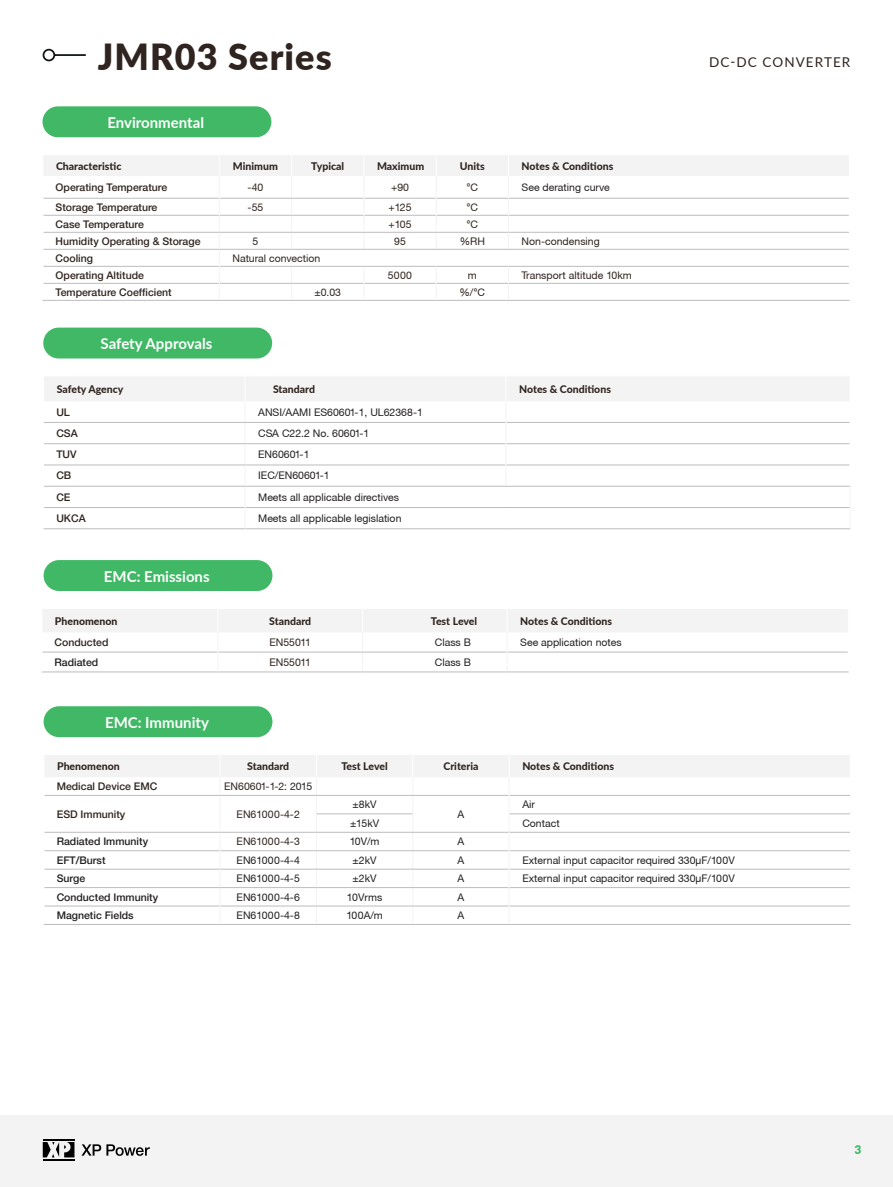
<style>
.page{position:relative;width:893px;height:1187px;background:#fff}
.page>*{position:absolute;margin:0;border:0;box-sizing:border-box;transform-origin:0 0}
.t1{font:900 36px "Lato";letter-spacing:.03em;color:#2f241f}
.t2{font:700 15px "Lato";color:#fff}
.t3{font:13.5px "Lato";letter-spacing:.08em;color:#2f241f}
.t4{font:900 12px "Lato";color:#40b865}
.t5{font:10.5px "Helvetica Neue CE";color:#231f20}
.t6{font:800 10.5px "Lato";color:#2f241f}
.t7{font:500 10.5px "Helvetica Neue LT";color:#2f241f}
.t8{font:10.5px "Helvetica Neue CE";color:#2f241f}
.t9{font:500 10.5px "Helvetica Neue LT";color:#231f20}
.s1{color:#231f20}
</style>
<div class="page">
<div style="left:43px;top:106px;width:228px;height:31px;background:#40b865;border-radius:15px"></div>
<hr style="left:43px;top:300px;width:176px;height:1px;background:#bebcbc">
<hr style="left:508px;top:300px;width:342px;height:1px;background:#bebcbc">
<hr style="left:219px;top:300px;width:73px;height:1px;background:#bebcbc">
<hr style="left:292px;top:300px;width:72px;height:1px;background:#bebcbc">
<hr style="left:364px;top:300px;width:72px;height:1px;background:#bebcbc">
<hr style="left:436px;top:300px;width:72px;height:1px;background:#bebcbc">
<svg style="left:43px;top:156px;width:806px;height:144px"></svg>
<div style="left:0;top:1114px;width:893px;height:72px;background:#f3f3f3"></div>
<svg style="left:81px;top:1144px;width:69px;height:11px"></svg>
<hr style="left:43px;top:1138px;width:31px;height:2px;background:#000001">
<svg style="left:43px;top:1142px;width:31px;height:15px"></svg>
<hr style="left:43px;top:1158px;width:31px;height:2px;background:#000001">
<svg style="left:43px;top:48px;width:43px;height:14px"></svg>
<div style="left:44px;top:560px;width:228px;height:31px;background:#40b865;border-radius:15px"></div>
<hr style="left:41px;top:671px;width:177px;height:1px;background:#bebcbc">
<hr style="left:218px;top:671px;width:144px;height:1px;background:#bebcbc">
<hr style="left:362px;top:671px;width:145px;height:1px;background:#bebcbc">
<svg style="left:42px;top:609px;width:806px;height:62px"></svg>
<hr style="left:507px;top:671px;width:342px;height:1px;background:#bebcbc">
<div style="left:43px;top:327px;width:229px;height:31px;background:#40b865;border-radius:15px"></div>
<hr style="left:43px;top:528px;width:202px;height:1px;background:#bebcbc">
<hr style="left:245px;top:528px;width:261px;height:1px;background:#bebcbc">
<hr style="left:506px;top:528px;width:344px;height:1px;background:#bebcbc">
<svg style="left:44px;top:377px;width:807px;height:131px"></svg>
<hr style="left:44px;top:422px;width:201px;height:1px;background:#bebcbc">
<hr style="left:44px;top:443px;width:201px;height:1px;background:#bebcbc">
<hr style="left:44px;top:464px;width:201px;height:1px;background:#bebcbc">
<hr style="left:44px;top:486px;width:201px;height:1px;background:#bebcbc">
<div style="left:44px;top:706px;width:228px;height:31px;background:#40b865;border-radius:15px"></div>
<hr style="left:44px;top:924px;width:176px;height:1px;background:#bebcbc">
<hr style="left:220px;top:924px;width:96px;height:1px;background:#bebcbc">
<hr style="left:316px;top:924px;width:97px;height:1px;background:#bebcbc">
<hr style="left:413px;top:924px;width:96px;height:1px;background:#bebcbc">
<hr style="left:509px;top:924px;width:342px;height:1px;background:#bebcbc">
<svg style="left:44px;top:755px;width:806px;height:169px"></svg>
<p class="t1" style="left:98px;top:29px;width:235px">JMR03 Series</p>
<p class="t2" style="left:107px;top:111px;width:98px">Environmental</p>
<p class="t6" style="left:56px;top:158px;width:67px">Characteristic</p>
<p class="t6" style="left:233px;top:158px;width:46px">Minimum</p>
<p class="t6" style="left:311px;top:158px;width:34px">Typical</p>
<p class="t6" style="left:377px;top:158px;width:49px">Maximum</p>
<p class="t6" style="left:460px;top:158px;width:26px">Units</p>
<p class="t6" style="left:522px;top:158px;width:93px">Notes &amp; Conditions</p>
<p class="t7" style="left:56px;top:181px;width:113px">Operating Temperature</p>
<p class="t8" style="left:248px;top:181px;width:17px">-40</p>
<p class="t8" style="left:391px;top:181px;width:19px">+90</p>
<p class="t8" style="left:466px;top:181px;width:13px">°C</p>
<p class="t5" style="left:522px;top:181px;width:90px">See derating curve</p>
<p class="t7" style="left:56px;top:200px;width:103px">Storage Temperature</p>
<p class="t8" style="left:248px;top:200px;width:17px">-55</p>
<p class="t8" style="left:388px;top:200px;width:25px">+125</p>
<p class="t8" style="left:466px;top:200px;width:13px">°C</p>
<p class="t7" style="left:56px;top:217px;width:90px">Case Temperature</p>
<p class="t8" style="left:388px;top:217px;width:25px">+105</p>
<p class="t8" style="left:466px;top:217px;width:13px">°C</p>
<p class="t7" style="left:56px;top:234px;width:146px">Humidity Operating &amp; Storage</p>
<p class="t8" style="left:253px;top:234px;width:7px">5</p>
<p class="t8" style="left:394px;top:234px;width:13px">95</p>
<p class="t8" style="left:460px;top:234px;width:27px">%RH</p>
<p class="t8" style="left:522px;top:234px;width:80px">Non-condensing</p>
<p class="t7" style="left:56px;top:251px;width:39px">Cooling</p>
<p class="t8" style="left:232px;top:251px;width:89px">Natural convection</p>
<p class="t7" style="left:56px;top:268px;width:90px">Operating Altitude</p>
<p class="t8" style="left:388px;top:268px;width:26px">5000</p>
<p class="t8" style="left:468px;top:268px;width:10px">m</p>
<p class="t8" style="left:522px;top:268px;width:112px">Transport altitude 10km</p>
<p class="t7" style="left:56px;top:285px;width:118px">Temperature Coefficient</p>
<p class="t8" style="left:314px;top:285px;width:28px">±0.03</p>
<p class="t8" style="left:459px;top:285px;width:27px">%/°C</p>
<p class="t2" style="left:101px;top:332px;width:113px">Safety Approvals</p>
<p class="t6" style="left:57px;top:381px;width:68px">Safety Agency</p>
<p class="t6" style="left:273px;top:381px;width:44px">Standard</p>
<p class="t6" style="left:519px;top:381px;width:93px">Notes &amp; Conditions</p>
<p class="t7" style="left:56px;top:405px;width:15px">UL</p>
<p class="t5" style="left:258px;top:405px;width:166px">ANSI/AAMI ES60601-1, UL62368-1</p>
<p class="t7" style="left:56px;top:427px;width:23px">CSA</p>
<p class="t5" style="left:258px;top:427px;width:113px">CSA C22.2 No. 60601-1</p>
<p class="t7" style="left:56px;top:448px;width:22px">TUV</p>
<p class="t5" style="left:258px;top:448px;width:53px">EN60601-1</p>
<p class="t7" style="left:56px;top:469px;width:16px">CB</p>
<p class="t5" style="left:258px;top:469px;width:73px">IEC/EN60601-1</p>
<p class="t7" style="left:56px;top:490px;width:16px">CE</p>
<p class="t5" style="left:258px;top:490px;width:142px">Meets all applicable directives</p>
<p class="t7" style="left:56px;top:512px;width:31px">UKCA</p>
<p class="t5" style="left:258px;top:512px;width:145px">Meets all applicable legislation</p>
<p class="t2" style="left:104px;top:565px;width:107px">EMC: Emissions</p>
<p class="t6" style="left:55px;top:613px;width:64px">Phenomenon</p>
<p class="t6" style="left:269px;top:613px;width:44px">Standard</p>
<p class="t6" style="left:431px;top:613px;width:48px">Test Level</p>
<p class="t6" style="left:520px;top:613px;width:93px">Notes &amp; Conditions</p>
<p class="t7" style="left:55px;top:636px;width:55px">Conducted</p>
<p class="t8" style="left:269px;top:635px;width:43px">EN55011</p>
<p class="t5" style="left:435px;top:635px;width:38px">Class B</p>
<p class="t5" style="left:520px;top:635px;width:103px">See application notes</p>
<p class="t9" style="left:55px;top:655px;width:45px">Radiated</p>
<p class="t8" style="left:269px;top:655px;width:43px">EN55011</p>
<p class="t5" style="left:435px;top:655px;width:38px">Class B</p>
<p class="t2" style="left:105px;top:711px;width:105px">EMC: Immunity</p>
<p class="t6" style="left:57px;top:758px;width:64px">Phenomenon</p>
<p class="t6" style="left:247px;top:758px;width:44px">Standard</p>
<p class="t6" style="left:341px;top:758px;width:48px">Test Level</p>
<p class="t6" style="left:443px;top:758px;width:37px">Criteria</p>
<p class="t6" style="left:522px;top:758px;width:93px">Notes &amp; Conditions</p>
<p class="t7" style="left:57px;top:779px;width:102px">Medical Device EMC</p>
<p class="t8" style="left:224px;top:779px;width:90px">EN60601-1-2: <span class="s1">2015</span></p>
<p class="t7" style="left:57px;top:807px;width:70px">ESD Immunity</p>
<p class="t8" style="left:237px;top:807px;width:65px">EN61000-4-2</p>
<p class="t5" style="left:353px;top:798px;width:26px">±8kV</p>
<p class="t5" style="left:522px;top:798px;width:14px">Air</p>
<p class="t5" style="left:458px;top:807px;width:8px">A</p>
<p class="t5" style="left:350px;top:816px;width:31px">±15kV</p>
<p class="t5" style="left:522px;top:816px;width:39px">Contact</p>
<p class="t3" style="left:709px;top:52px;width:143px">DC-DC CONVERTER</p>
<p class="t9" style="left:57px;top:835px;width:93px">Radiated Immunity</p>
<p class="t8" style="left:237px;top:835px;width:65px">EN61000-4-3</p>
<p class="t5" style="left:350px;top:835px;width:31px">10V/m</p>
<p class="t5" style="left:458px;top:835px;width:8px">A</p>
<p class="t9" style="left:57px;top:853px;width:50px">EFT/Burst</p>
<p class="t5" style="left:237px;top:853px;width:65px">EN61000-4-4</p>
<p class="t5" style="left:353px;top:853px;width:26px">±2kV</p>
<p class="t5" style="left:458px;top:853px;width:8px">A</p>
<p class="t5" style="left:522px;top:853px;width:214px">External input capacitor required 330µF/100V</p>
<p class="t9" style="left:57px;top:872px;width:30px">Surge</p>
<p class="t5" style="left:237px;top:872px;width:65px">EN61000-4-5</p>
<p class="t5" style="left:353px;top:872px;width:26px">±2kV</p>
<p class="t5" style="left:458px;top:872px;width:8px">A</p>
<p class="t5" style="left:522px;top:872px;width:214px">External input capacitor required 330µF/100V</p>
<p class="t9" style="left:57px;top:890px;width:103px">Conducted Immunity</p>
<p class="t5" style="left:237px;top:890px;width:65px">EN61000-4-6</p>
<p class="t5" style="left:347px;top:890px;width:37px">10Vrms</p>
<p class="t5" style="left:458px;top:890px;width:8px">A</p>
<p class="t9" style="left:57px;top:908px;width:79px">Magnetic Fields</p>
<p class="t5" style="left:237px;top:908px;width:65px">EN61000-4-8</p>
<p class="t5" style="left:346px;top:908px;width:38px">100A/m</p>
<p class="t5" style="left:458px;top:908px;width:8px">A</p>
<p class="t4" style="left:854px;top:1140px;width:8px">3</p>
</div>
